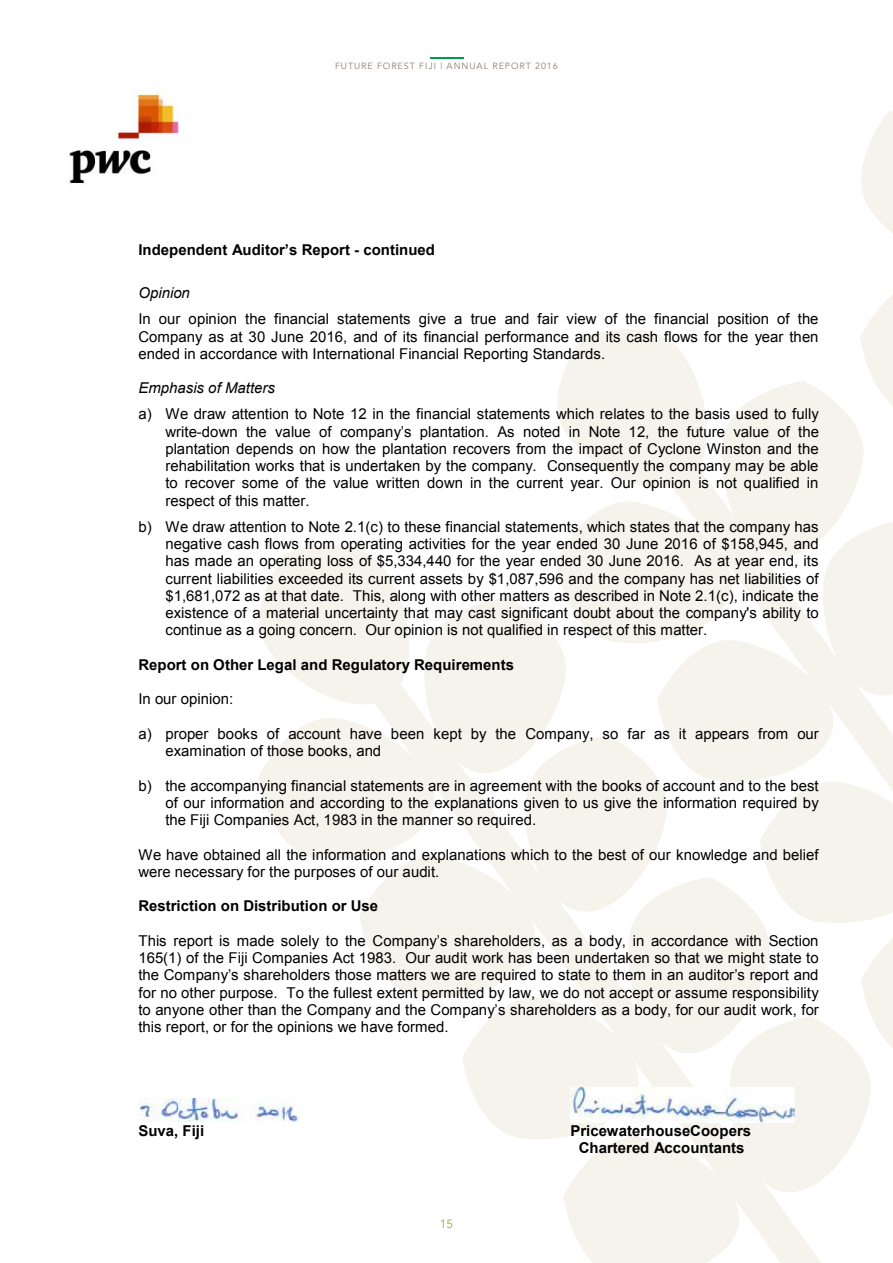
<style>
.page{position:relative;width:893px;height:1263px;background:#fff}
.page>*{position:absolute;margin:0;border:0;box-sizing:border-box;transform-origin:0 0}
.t1{font:15px/17.2px "Arial";color:#000;text-align:justify}
.t2{font:700 15px/17.1px "Arial";color:#000;text-align:center}
.t3{font:italic 15px "Arial";color:#000}
.t4{font:12px "Avenir";color:#80b539}
.t5{font:9px "Avenir";letter-spacing:.1em;color:#887e6f}
</style>
<div class="page">
<hr style="left:430px;top:57px;width:33px;height:1px;background:#009d48">
<svg style="left:861px;top:111px;width:32px;height:201px"></svg>
<svg style="left:557px;top:312px;width:336px;height:736px;fill:#f6f2ec"></svg>
<svg style="left:258px;top:529px;width:631px;height:734px;fill:#f6f2ec"></svg>
<img style="left:69px;top:90px;width:110px;height:95px">
<img style="left:138px;top:1098px;width:161px;height:24px">
<img style="left:570px;top:1087px;width:224px;height:35px">
<p class="t5" style="left:335px;top:60px;width:224px">FUTURE FOREST FIJI | ANNUAL REPORT 2016</p>
<p class="t2" style="left:138px;top:242px;width:298px">Independent Auditor’s Report - continued</p>
<p class="t3" style="left:138px;top:283px;width:53px">Opinion</p>
<p class="t1" style="left:138px;top:311px;width:682px">In our opinion the financial statements give a true and fair view of the financial position of the Company as at 30 June 2016, and of its financial performance and its cash flows for the year then ended in accordance with International Financial Reporting Standards.</p>
<p class="t3" style="left:138px;top:378px;width:138px">Emphasis of Matters</p>
<p class="t1" style="left:165px;top:405px;width:655px;text-indent:-27px">a) We draw attention to Note 12 in the financial statements which relates to the basis used to fully write-down the value of company’s plantation. As noted in Note 12, the future value of the plantation depends on how the plantation recovers from the impact of Cyclone Winston and the rehabilitation works that is undertaken by the company. Consequently the company may be able to recover some of the value written down in the current year. Our opinion is not qualified in respect of this matter.</p>
<p class="t1" style="left:165px;top:518px;width:655px;text-indent:-27px">b) We draw attention to Note 2.1(c) to these financial statements, which states that the company has negative cash flows from operating activities for the year ended 30 June 2016 of $158,945, and has made an operating loss of $5,334,440 for the year ended 30 June 2016. As at year end, its current liabilities exceeded its current assets by $1,087,596 and the company has net liabilities of $1,681,072 as at that date. This, along with other matters as described in Note 2.1(c), indicate the existence of a material uncertainty that may cast significant doubt about the company's ability to continue as a going concern. Our opinion is not qualified in respect of this matter.</p>
<p class="t2" style="left:138px;top:656px;width:377px">Report on Other Legal and Regulatory Requirements</p>
<p class="t1" style="left:138px;top:691px;width:96px">In our opinion:</p>
<p class="t1" style="left:165px;top:725px;width:655px;text-indent:-27px">a) proper books of account have been kept by the Company, so far as it appears from our examination of those books, and</p>
<p class="t1" style="left:165px;top:777px;width:655px;text-indent:-27px">b) the accompanying financial statements are in agreement with the books of account and to the best of our information and according to the explanations given to us give the information required by the Fiji Companies Act, 1983 in the manner so required.</p>
<p class="t1" style="left:138px;top:846px;width:682px">We have obtained all the information and explanations which to the best of our knowledge and belief were necessary for the purposes of our audit.</p>
<p class="t2" style="left:138px;top:898px;width:241px">Restriction on Distribution or Use</p>
<p class="t1" style="left:138px;top:932px;width:682px">This report is made solely to the Company’s shareholders, as a body, in accordance with Section 165(1) of the Fiji Companies Act 1983. Our audit work has been undertaken so that we might state to the Company’s shareholders those matters we are required to state to them in an auditor’s report and for no other purpose. To the fullest extent permitted by law, we do not accept or assume responsibility to anyone other than the Company and the Company’s shareholders as a body, for our audit work, for this report, or for the opinions we have formed.</p>
<p class="t2" style="left:138px;top:1122px;width:67px">Suva, Fiji</p>
<p class="t2" style="left:570px;top:1122px;width:182px">PricewaterhouseCoopers<br>Chartered Accountants</p>
<p class="t4" style="left:440px;top:1216px;width:15px">15</p>
</div>
